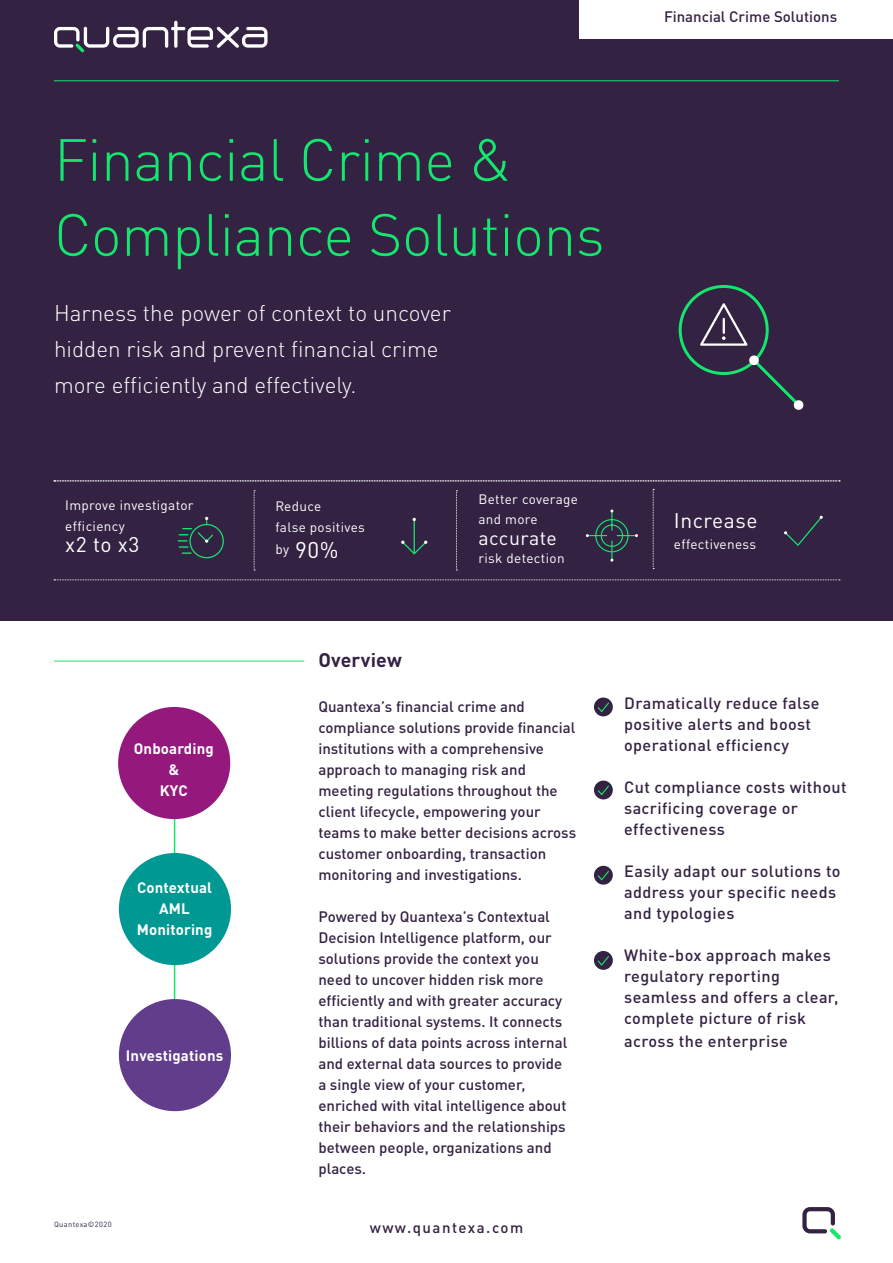
<style>
.page{position:relative;width:893px;height:1263px;background:#fff}
.page>*{position:absolute;margin:0;border:0;box-sizing:border-box;transform-origin:0 0}
.t1{font:300 58.5px "DINOT";letter-spacing:-.01em;color:#14e66e}
.t2{font:300 22.5px/36px "DINOT";color:#fff}
.t3{font:22.5px "DINOT";color:#fff}
.t4{font:21px "DINOT";letter-spacing:.025em;color:#fff}
.t5{font:700 19.5px "DINOT";letter-spacing:.01em;color:#342243}
.t6{font:19.5px "DINOT";letter-spacing:.025em;color:#fff}
.t7{font:500 16.2px/21px "DINOT";letter-spacing:.025em;color:#342243}
.t8{font:500 15px/21px "DINOT";color:#342243}
.t9{font:700 15px "DINOT";letter-spacing:.01em;color:#fff}
.t10{font:500 15px "DINOT";letter-spacing:.1em;color:#342243}
.t11{font:13.5px/19.5px "DINOT";letter-spacing:.025em;color:#fff}
.t12{font:7.5px "DINOT";letter-spacing:.05em;color:#342243}
</style>
<div class="page">
<hr style="left:174px;top:759px;width:1px;height:251px;background:#14e66e">
<div style="left:0;top:0;width:893px;height:621px;background:#342243"></div>
<hr style="left:54px;top:80px;width:785px;height:1px;background:#14e66e">
<hr style="left:54px;top:661px;width:250px;height:1px;background:#14e66e">
<div style="left:579px;top:0;width:314px;height:38px;background:#fff"></div>
<svg style="left:54px;top:21px;width:213px;height:31px"></svg>
<hr style="left:414px;top:519px;width:1px;height:34px;background:#14e66e">
<svg style="left:401px;top:540px;width:26px;height:15px"></svg>
<svg style="left:802px;top:1207px;width:39px;height:32px"></svg>
<svg style="left:678px;top:285px;width:126px;height:125px"></svg>
<svg style="left:54px;top:480px;width:786px;height:1px"></svg>
<svg style="left:54px;top:579px;width:786px;height:1px"></svg>
<svg style="left:254px;top:490px;width:1px;height:81px"></svg>
<svg style="left:456px;top:490px;width:1px;height:81px"></svg>
<svg style="left:653px;top:489px;width:1px;height:80px"></svg>
<div style="left:189px;top:524px;width:35px;height:34px;border:1px solid #14e66e;border-radius:50%"></div>
<svg style="left:178px;top:517px;width:36px;height:37px"></svg>
<svg style="left:784px;top:515px;width:39px;height:31px"></svg>
<div style="left:594px;top:781px;width:19px;height:18px;background:#342243;border-radius:50%"></div>
<svg style="left:594px;top:697px;width:19px;height:19px"></svg>
<svg style="left:597px;top:701px;width:13px;height:12px"></svg>
<svg style="left:597px;top:785px;width:12px;height:10px"></svg>
<svg style="left:594px;top:866px;width:19px;height:19px"></svg>
<svg style="left:597px;top:870px;width:13px;height:11px"></svg>
<svg style="left:594px;top:951px;width:19px;height:19px"></svg>
<svg style="left:597px;top:955px;width:13px;height:12px"></svg>
<svg style="left:586px;top:509px;width:52px;height:53px"></svg>
<div style="left:118px;top:707px;width:112px;height:112px;background:#95197d;border-radius:50%"></div>
<div style="left:119px;top:999px;width:112px;height:112px;background:#623d8b;border-radius:50%"></div>
<div style="left:119px;top:853px;width:112px;height:112px;background:#009892;border-radius:50%"></div>
<p class="t1" style="left:54px;top:115px;width:458px">Financial Crime &amp;</p>
<p class="t1" style="left:54px;top:190px;width:552px">Compliance Solutions</p>
<p class="t2" style="left:54px;top:293px;width:398px">Harness the power of context to uncover hidden risk and prevent financial crime more efficiently and effectively.</p>
<p class="t11" style="left:65px;top:494px;width:130px">Improve investigator</p>
<p class="t11" style="left:65px;top:515px;width:61px">efficiency</p>
<p class="t4" style="left:65px;top:529px;width:76px">x2 to x3</p>
<p class="t11" style="left:276px;top:495px;width:47px">Reduce</p>
<p class="t11" style="left:276px;top:516px;width:91px">false positives</p>
<p class="t3" style="left:276px;top:533px;width:65px"><sup>by</sup> 90%</p>
<p class="t11" style="left:478px;top:489px;width:101px">Better coverage and more</p>
<p class="t6" style="left:478px;top:523px;width:80px">accurate</p>
<p class="t11" style="left:478px;top:547px;width:88px">risk detection</p>
<p class="t8" style="left:664px;top:5px;width:175px">Financial Crime Solutions</p>
<p class="t4" style="left:674px;top:505px;width:85px">Increase</p>
<p class="t11" style="left:674px;top:533px;width:84px">effectiveness</p>
<p class="t9" style="left:134px;top:736px;width:82px">Onboarding</p>
<p class="t9" style="left:168px;top:757px;width:12px">&amp;</p>
<p class="t9" style="left:160px;top:778px;width:29px">KYC</p>
<p class="t9" style="left:137px;top:876px;width:77px">Contextual</p>
<p class="t9" style="left:159px;top:897px;width:32px">AML</p>
<p class="t9" style="left:137px;top:918px;width:77px">Monitoring</p>
<p class="t9" style="left:126px;top:1044px;width:99px">Investigations</p>
<p class="t5" style="left:318px;top:644px;width:85px">Overview</p>
<p class="t8" style="left:318px;top:694px;width:259px">Quantexa’s financial crime and compliance solutions provide financial institutions with a comprehensive approach to managing risk and meeting regulations throughout the client lifecycle, empowering your teams to make better decisions across customer onboarding, transaction monitoring and investigations.</p>
<p class="t8" style="left:318px;top:904px;width:250px">Powered by Quantexa’s Contextual Decision Intelligence platform, our solutions provide the context you need to uncover hidden risk more efficiently and with greater accuracy than traditional systems. It connects billions of data points across internal and external data sources to provide a single view of your customer, enriched with vital intelligence about their behaviors and the relationships between people, organizations and places.</p>
<p class="t12" style="left:54px;top:1219px;width:59px">Quantexa©2020</p>
<p class="t10" style="left:370px;top:1215px;width:155px">www.quantexa.com</p>
<p class="t7" style="left:624px;top:691px;width:197px;text-indent:-27px">• Dramatically reduce false positive alerts and boost operational efficiency</p>
<p class="t7" style="left:624px;top:775px;width:224px;text-indent:-27px">• Cut compliance costs without sacrificing coverage or effectiveness</p>
<p class="t7" style="left:624px;top:859px;width:218px;text-indent:-27px">• Easily adapt our solutions to address your specific needs and typologies</p>
<p class="t7" style="left:624px;top:943px;width:216px;text-indent:-27px">• White-box approach makes regulatory reporting seamless and offers a clear, complete picture of risk</p>
<p class="t7" style="left:624px;top:1029px;width:165px">across the enterprise</p>
</div>
